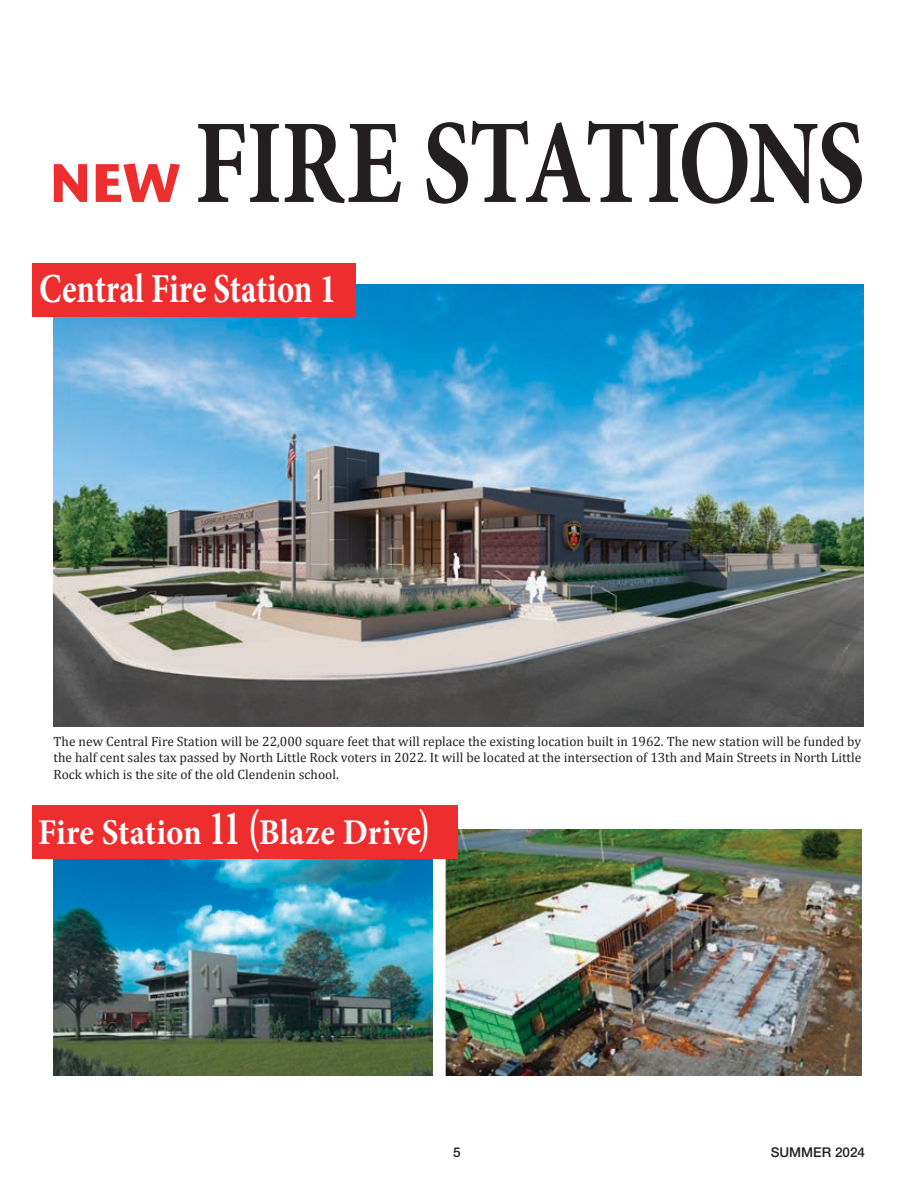
<style>
.page{position:relative;width:918px;height:1188px;background:#fff}
.page>*{position:absolute;margin:0;border:0;box-sizing:border-box;transform-origin:0 0}
.t1{font:700 120px "Minion Pro";letter-spacing:-.025em;color:#231f20;scale:.8 1}
.t2{font:700 54px "Stone Sans ITC";color:#ee2d2f}
.t3{font:700 41.25px "Minion Pro";letter-spacing:-.005em;color:#fff;scale:.8 1}
.t4{font:700 36.3px "Minion Pro";color:#fff;scale:.91 1}
.t5{font:13.5px/16.2px "Cambria";color:#231f20;text-align:justify}
.t6{font:500 13.5px "Helvetica Neue LT Std";color:#231f20}
.s1{font-size:49.5px}
</style>
<div class="page">
<img style="left:54px;top:284px;width:810px;height:442px">
<img style="left:54px;top:859px;width:378px;height:216px">
<img style="left:445px;top:829px;width:417px;height:246px">
<div style="left:32px;top:263px;width:324px;height:54px;background:#ee2d2f"></div>
<div style="left:32px;top:805px;width:426px;height:54px;background:#ee2d2f"></div>
<h2 class="t2" style="left:49px;top:135px;width:132px">NEW</h2>
<h1 class="t1" style="left:194px;top:79px;width:840px">FIRE STATIONS</h1>
<h3 class="t3" style="left:39px;top:260px;width:373px">Central Fire Station 1</h3>
<p class="t5" style="left:54px;top:733px;width:809px">The new Central Fire Station will be 22,000 square feet that will replace the existing location built in 1962. The new station will be funded by the half cent sales tax passed by North Little Rock voters in 2022. It will be located at the intersection of 13th and Main Streets in North Little Rock which is the site of the old Clendenin school.</p>
<h3 class="t4" style="left:38px;top:807px;width:432px">Fire Station <span class="s1">11 (</span>Blaze Drive<span class="s1">)</span></h3>
<p class="t6" style="left:453px;top:1144px;width:9px">5</p>
<p class="t6" style="left:771px;top:1144px;width:96px">SUMMER 2024</p>
</div>
